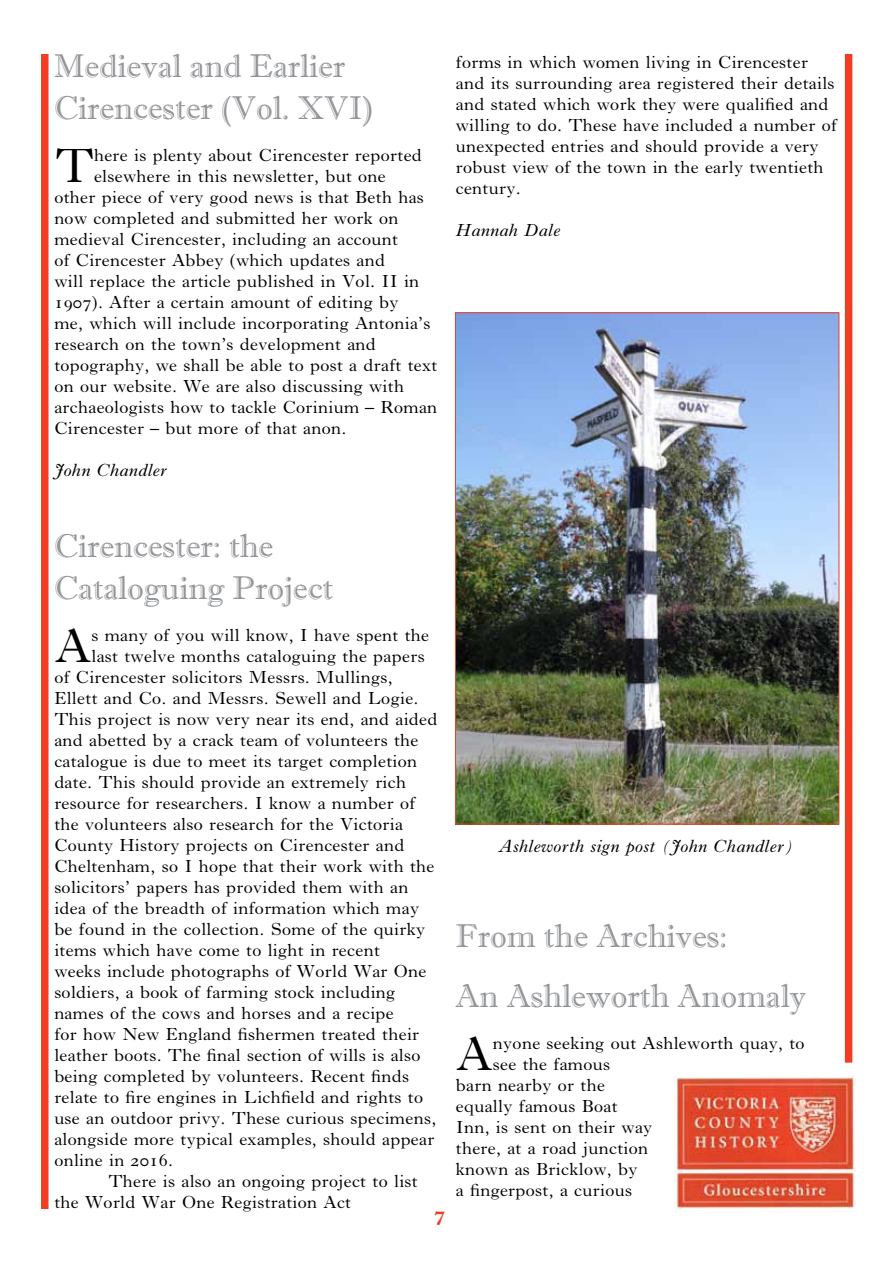
<style>
.page{position:relative;width:893px;height:1263px;background:#fff}
.page>*{position:absolute;margin:0;border:0;box-sizing:border-box;transform-origin:0 0}
.t1{font:49.5px "Imprint";color:#000}
.t2{font:33px/42px "Imprint MT Shadow";color:#939598}
.t3{font:700 21px "Imprint";color:#ef3e23}
.t4{font:18px/21px "Imprint";color:#000}
.t5{font:italic 18px "Imprint";color:#000}
</style>
<div class="page">
<img style="left:674px;top:1076px;width:181px;height:133px">
<div style="left:845px;top:54px;width:7px;height:1008px;background:#ef3e23"></div>
<div style="left:41px;top:54px;width:8px;height:1155px;background:#ef3e23"></div>
<img style="left:457px;top:315px;width:380px;height:507px">
<h2 class="t2" style="left:54px;top:45px;width:320px">Medieval and Earlier<br>Cirencester (Vol. XVI)</h2>
<h1 class="t1" style="left:54px;top:136px;width:41px">T</h1>
<p class="t4" style="left:94px;top:144px;width:330px">here is plenty about Cirencester reported</p>
<p class="t4" style="left:94px;top:165px;width:294px">elsewhere in this newsletter, but one</p>
<p class="t4" style="left:54px;top:186px;width:371px">other piece of very good news is that Beth has</p>
<p class="t4" style="left:54px;top:207px;width:346px">now completed and submitted her work on</p>
<p class="t4" style="left:54px;top:228px;width:346px">medieval Cirencester, including an account</p>
<p class="t4" style="left:54px;top:249px;width:333px">of Cirencester Abbey (which updates and</p>
<p class="t4" style="left:54px;top:270px;width:367px">will replace the article published in Vol. II in</p>
<p class="t4" style="left:54px;top:291px;width:346px">1907). After a certain amount of editing by</p>
<p class="t4" style="left:54px;top:312px;width:378px">me, which will include incorporating Antonia’s</p>
<p class="t4" style="left:54px;top:333px;width:323px">research on the town’s development and</p>
<p class="t4" style="left:54px;top:354px;width:385px">topography, we shall be able to post a draft text</p>
<p class="t4" style="left:54px;top:375px;width:352px">on our website. We are also discussing with</p>
<p class="t4" style="left:54px;top:396px;width:385px">archaeologists how to tackle Corinium – Roman</p>
<p class="t4" style="left:54px;top:417px;width:294px">Cirencester – but more of that anon.</p>
<p class="t5" style="left:54px;top:460px;width:115px">John Chandler</p>
<p class="t4" style="left:455px;top:51px;width:383px">forms in which women living in Cirencester and its surrounding area registered their details and stated which work they were qualified and willing to do. These have included a number of unexpected entries and should provide a very robust view of the town in the early twentieth century.</p>
<p class="t5" style="left:455px;top:220px;width:106px">Hannah Dale</p>
<h2 class="t2" style="left:54px;top:525px;width:281px">Cirencester: the<br>Cataloguing Project</h2>
<h1 class="t1" style="left:54px;top:616px;width:39px">A</h1>
<p class="t4" style="left:91px;top:624px;width:340px">s many of you will know, I have spent the</p>
<p class="t4" style="left:91px;top:645px;width:335px">last twelve months cataloguing the papers</p>
<p class="t4" style="left:54px;top:666px;width:340px">of Cirencester solicitors Messrs. Mullings,</p>
<p class="t4" style="left:54px;top:687px;width:366px">Ellett and Co. and Messrs. Sewell and Logie.</p>
<p class="t4" style="left:54px;top:708px;width:385px">This project is now very near its end, and aided</p>
<p class="t4" style="left:54px;top:729px;width:366px">and abetted by a crack team of volunteers the</p>
<p class="t4" style="left:54px;top:750px;width:365px">catalogue is due to meet its target completion</p>
<p class="t4" style="left:54px;top:771px;width:354px">date. This should provide an extremely rich</p>
<p class="t4" style="left:54px;top:792px;width:363px">resource for researchers. I know a number of</p>
<p class="t4" style="left:54px;top:813px;width:351px">the volunteers also research for the Victoria</p>
<p class="t4" style="left:54px;top:834px;width:352px">County History projects on Cirencester and</p>
<p class="t4" style="left:54px;top:855px;width:382px">Cheltenham, so I hope that their work with the</p>
<p class="t4" style="left:54px;top:876px;width:356px">solicitors’ papers has provided them with an</p>
<p class="t4" style="left:54px;top:897px;width:367px">idea of the breadth of information which may</p>
<p class="t4" style="left:54px;top:918px;width:373px">be found in the collection. Some of the quirky</p>
<p class="t4" style="left:54px;top:939px;width:327px">items which have come to light in recent</p>
<p class="t4" style="left:54px;top:960px;width:374px">weeks include photographs of World War One</p>
<p class="t4" style="left:54px;top:981px;width:343px">soldiers, a book of farming stock including</p>
<p class="t4" style="left:54px;top:1002px;width:341px">names of the cows and horses and a recipe</p>
<p class="t4" style="left:54px;top:1023px;width:367px">for how New England fishermen treated their</p>
<p class="t4" style="left:54px;top:1044px;width:368px">leather boots. The final section of wills is also</p>
<p class="t4" style="left:54px;top:1065px;width:357px">being completed by volunteers. Recent finds</p>
<p class="t4" style="left:54px;top:1086px;width:371px">relate to fire engines in Lichfield and rights to</p>
<p class="t4" style="left:54px;top:1107px;width:384px">use an outdoor privy. These curious specimens,</p>
<p class="t4" style="left:54px;top:1128px;width:382px">alongside more typical examples, should appear</p>
<p class="t4" style="left:54px;top:1149px;width:121px">online in 2016.</p>
<p class="t4" style="left:108px;top:1170px;width:311px">There is also an ongoing project to list</p>
<p class="t4" style="left:54px;top:1191px;width:299px">the World War One Registration Act</p>
<p class="t3" style="left:434px;top:1202px;width:12px">7</p>
<p class="t5" style="left:498px;top:836px;width:297px">Ashleworth sign post (John Chandler)</p>
<h2 class="t2" style="left:455px;top:906px;width:352px;line-height:60px">From the Archives:<br>An Ashleworth Anomaly</h2>
<h1 class="t1" style="left:455px;top:1024px;width:39px">A</h1>
<p class="t4" style="left:493px;top:1032px;width:313px">nyone seeking out Ashleworth quay, to</p>
<p class="t4" style="left:493px;top:1053px;width:119px">see the famous</p>
<p class="t4" style="left:455px;top:1074px;width:151px">barn nearby or the</p>
<p class="t4" style="left:455px;top:1095px;width:164px">equally famous Boat</p>
<p class="t4" style="left:455px;top:1116px;width:198px">Inn, is sent on their way</p>
<p class="t4" style="left:455px;top:1137px;width:194px">there, at a road junction</p>
<p class="t4" style="left:455px;top:1158px;width:184px">known as Bricklow, by</p>
<p class="t4" style="left:455px;top:1179px;width:178px">a fingerpost, a curious</p>
</div>
